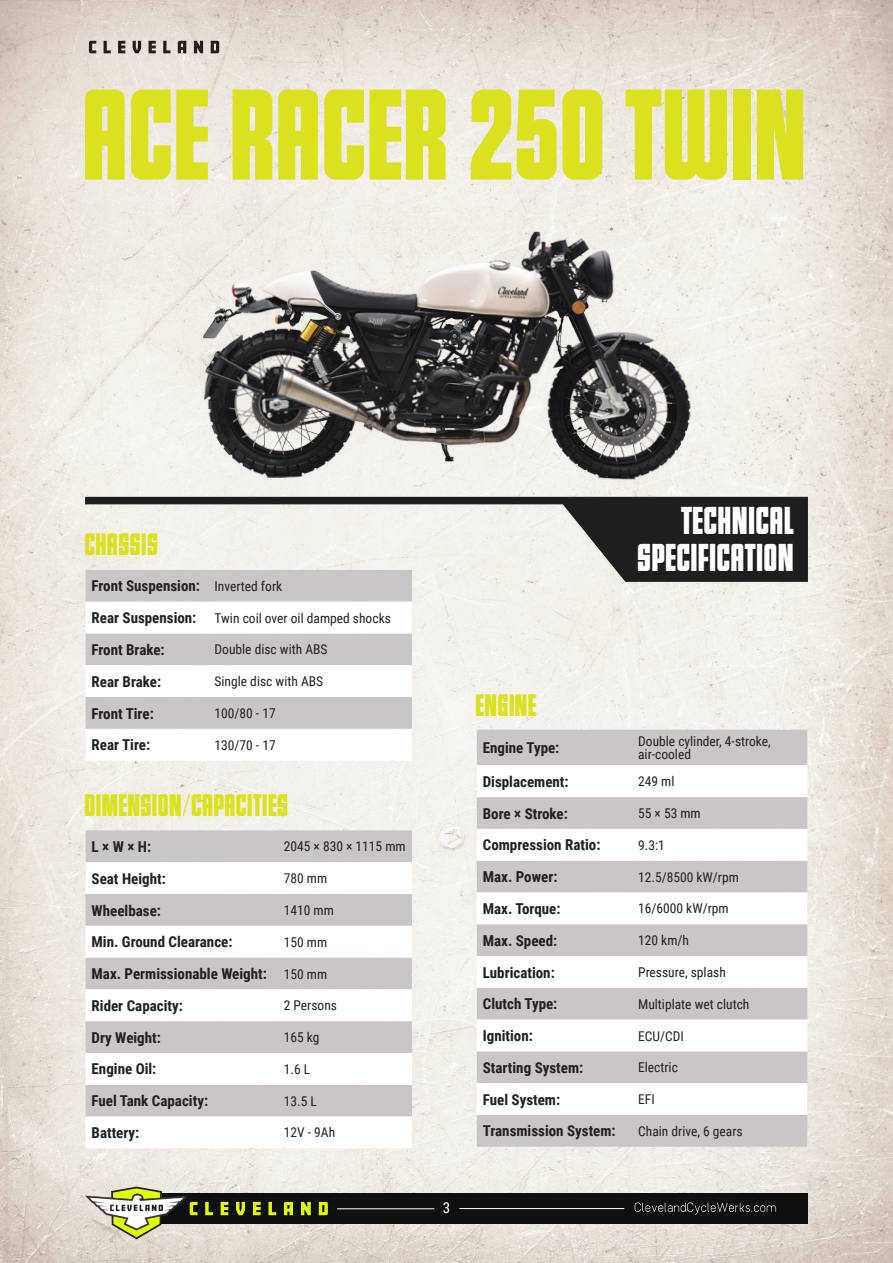
<style>
.page{position:relative;width:893px;height:1263px;background:#fff}
.page>*{position:absolute;margin:0;border:0;box-sizing:border-box;transform-origin:0 0}
.t1{font:700 124.5px "UTM Talling";letter-spacing:.01em;color:#dbe11e}
.t2{font:700 37.5px "UTM Talling";letter-spacing:.02em;color:#fff}
.t3{font:700 30px "UTM Talling";letter-spacing:.02em;color:#dbe11e}
.t4{font:700 15px "Roboto Condensed";color:#231f20}
.t5{font:15px "Roboto Condensed";color:#fff}
.t6{font:13.5px/13.5px "Roboto Condensed";color:#231f20}
</style>
<div class="page">
<img style="left:0;top:0;width:893px;height:1263px">
<svg style="left:85px;top:497px;width:723px;height:85px;background:#a29f9d"></svg>
<div style="left:477px;top:730px;width:330px;height:417px;background:#cac6c6"></div>
<svg style="left:477px;top:765px;width:330px;height:350px"></svg>
<div style="left:86px;top:570px;width:326px;height:32px;background:#cac6c6"></div>
<svg style="left:86px;top:602px;width:326px;height:159px"></svg>
<div style="left:86px;top:830px;width:326px;height:32px;background:#cac6c6"></div>
<svg style="left:86px;top:862px;width:326px;height:286px"></svg>
<img style="left:203px;top:232px;width:489px;height:249px">
<div style="left:153px;top:1193px;width:655px;height:30px;background:#101010"></div>
<svg style="left:85px;top:1186px;width:113px;height:53px"></svg>
<svg style="left:205px;top:1202px;width:8px;height:13px"></svg>
<svg style="left:221px;top:1202px;width:7px;height:13px"></svg>
<svg style="left:236px;top:1202px;width:9px;height:13px"></svg>
<svg style="left:253px;top:1202px;width:8px;height:13px"></svg>
<svg style="left:268px;top:1202px;width:8px;height:13px"></svg>
<svg style="left:284px;top:1202px;width:9px;height:13px"></svg>
<svg style="left:301px;top:1202px;width:10px;height:13px"></svg>
<svg style="left:319px;top:1202px;width:9px;height:13px"></svg>
<hr style="left:459px;top:1208px;width:165px;height:1px;background:#fff">
<svg style="left:635px;top:1202px;width:141px;height:12px"></svg>
<hr style="left:337px;top:1208px;width:97px;height:1px;background:#fff">
<svg style="left:89px;top:41px;width:7px;height:12px"></svg>
<svg style="left:104px;top:41px;width:7px;height:12px"></svg>
<svg style="left:118px;top:41px;width:7px;height:12px"></svg>
<svg style="left:133px;top:41px;width:8px;height:12px"></svg>
<svg style="left:149px;top:41px;width:7px;height:12px"></svg>
<svg style="left:163px;top:41px;width:8px;height:12px"></svg>
<svg style="left:178px;top:41px;width:8px;height:12px"></svg>
<svg style="left:194px;top:41px;width:9px;height:12px"></svg>
<svg style="left:211px;top:41px;width:8px;height:12px"></svg>
<p class="t1" style="left:85px;top:46px;width:725px">ACE RACER 250 TWIN</p>
<p class="t3" style="left:85px;top:523px;width:75px">CHASSIS</p>
<p class="t4" style="left:92px;top:576px;width:110px">Front Suspension:</p>
<p class="t6" style="left:215px;top:579px;width:69px">Inverted fork</p>
<p class="t4" style="left:92px;top:607px;width:106px">Rear Suspension:</p>
<p class="t6" style="left:215px;top:611px;width:178px">Twin coil over oil damped shocks</p>
<p class="t4" style="left:92px;top:639px;width:75px">Front Brake:</p>
<p class="t6" style="left:215px;top:642px;width:115px">Double disc with ABS</p>
<p class="t4" style="left:92px;top:671px;width:71px">Rear Brake:</p>
<p class="t6" style="left:215px;top:674px;width:110px">Single disc with ABS</p>
<p class="t4" style="left:92px;top:703px;width:64px">Front Tire:</p>
<p class="t6" style="left:215px;top:706px;width:63px">100/80 - 17</p>
<p class="t4" style="left:92px;top:734px;width:60px">Rear Tire:</p>
<p class="t6" style="left:215px;top:738px;width:63px">130/70 - 17</p>
<p class="t3" style="left:85px;top:784px;width:205px">DIMENSION/CAPACITIES</p>
<p class="t4" style="left:92px;top:836px;width:61px">L × W × H:</p>
<p class="t6" style="left:284px;top:839px;width:123px">2045 × 830 × 1115 mm</p>
<p class="t4" style="left:92px;top:868px;width:76px">Seat Height:</p>
<p class="t6" style="left:284px;top:871px;width:45px">780 mm</p>
<p class="t4" style="left:92px;top:900px;width:71px">Wheelbase:</p>
<p class="t6" style="left:284px;top:903px;width:52px">1410 mm</p>
<p class="t4" style="left:92px;top:931px;width:142px">Min. Ground Clearance:</p>
<p class="t6" style="left:284px;top:935px;width:45px">150 mm</p>
<p class="t4" style="left:92px;top:963px;width:177px">Max. Permissionable Weight:</p>
<p class="t6" style="left:284px;top:966px;width:45px">150 mm</p>
<p class="t4" style="left:92px;top:995px;width:93px">Rider Capacity:</p>
<p class="t6" style="left:284px;top:998px;width:55px">2 Persons</p>
<p class="t4" style="left:92px;top:1027px;width:71px">Dry Weight:</p>
<p class="t6" style="left:284px;top:1030px;width:37px">165 kg</p>
<p class="t4" style="left:92px;top:1059px;width:66px">Engine Oil:</p>
<p class="t6" style="left:284px;top:1062px;width:28px">1.6 L</p>
<p class="t4" style="left:92px;top:1090px;width:118px">Fuel Tank Capacity:</p>
<p class="t6" style="left:284px;top:1094px;width:35px">13.5 L</p>
<p class="t4" style="left:92px;top:1122px;width:49px">Battery:</p>
<p class="t6" style="left:284px;top:1125px;width:53px">12V - 9Ah</p>
<p class="t2" style="left:682px;top:493px;width:114px">TECHNICAL</p>
<p class="t2" style="left:638px;top:531px;width:157px">SPECIFICATION</p>
<p class="t5" style="left:443px;top:1197px;width:9px">3</p>
<p class="t3" style="left:476px;top:683px;width:62px">ENGINE</p>
<p class="t4" style="left:483px;top:737px;width:78px">Engine Type:</p>
<p class="t6" style="left:638px;top:734px;width:134px">Double cylinder, 4-stroke, air-cooled</p>
<p class="t4" style="left:483px;top:771px;width:87px">Displacement:</p>
<p class="t6" style="left:638px;top:774px;width:38px">249 ml</p>
<p class="t4" style="left:483px;top:803px;width:87px">Bore × Stroke:</p>
<p class="t6" style="left:638px;top:806px;width:64px">55 × 53 mm</p>
<p class="t4" style="left:483px;top:834px;width:119px">Compression Ratio:</p>
<p class="t6" style="left:638px;top:838px;width:28px">9.3:1</p>
<p class="t4" style="left:483px;top:866px;width:76px">Max. Power:</p>
<p class="t6" style="left:638px;top:869px;width:102px">12.5/8500 kW/rpm</p>
<p class="t4" style="left:483px;top:898px;width:79px">Max. Torque:</p>
<p class="t6" style="left:638px;top:901px;width:92px">16/6000 kW/rpm</p>
<p class="t4" style="left:483px;top:930px;width:76px">Max. Speed:</p>
<p class="t6" style="left:638px;top:933px;width:52px">120 km/h</p>
<p class="t4" style="left:483px;top:962px;width:73px">Lubrication:</p>
<p class="t6" style="left:638px;top:965px;width:89px">Pressure, splash</p>
<p class="t4" style="left:483px;top:993px;width:76px">Clutch Type:</p>
<p class="t6" style="left:638px;top:997px;width:113px">Multiplate wet clutch</p>
<p class="t4" style="left:483px;top:1025px;width:52px">Ignition:</p>
<p class="t6" style="left:638px;top:1028px;width:47px">ECU/CDI</p>
<p class="t4" style="left:483px;top:1057px;width:102px">Starting System:</p>
<p class="t6" style="left:638px;top:1060px;width:41px">Electric</p>
<p class="t4" style="left:483px;top:1089px;width:79px">Fuel System:</p>
<p class="t6" style="left:638px;top:1092px;width:18px">EFI</p>
<p class="t4" style="left:483px;top:1120px;width:134px">Transmission System:</p>
<p class="t6" style="left:638px;top:1124px;width:106px">Chain drive, 6 gears</p>
</div>
